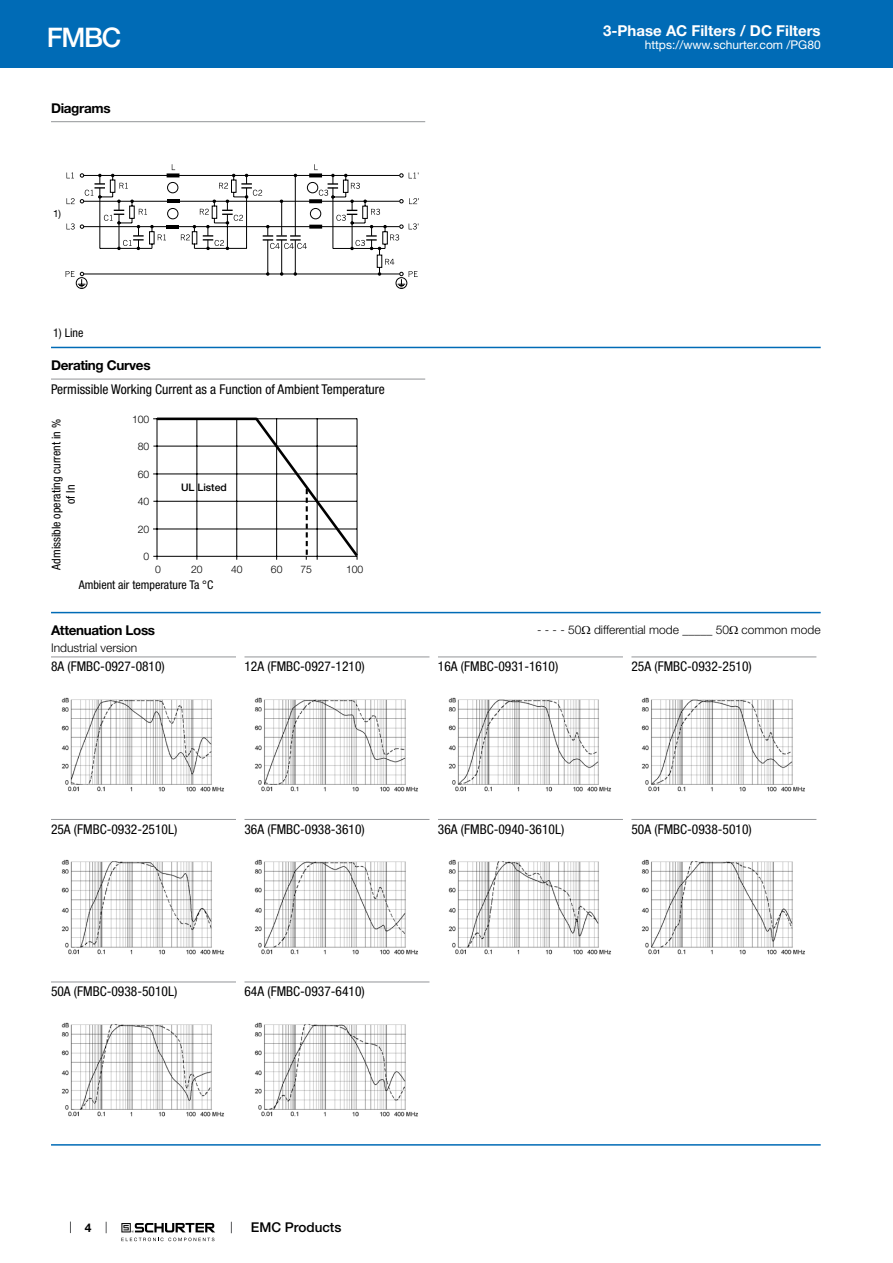
<style>
.page{position:relative;width:893px;height:1263px;background:#fff}
.page>*{position:absolute;margin:0;border:0;box-sizing:border-box;transform-origin:0 0}
.t1{font:500 27px "Helvetica Neue LT";color:#fff}
.t2{font:700 15px "Helvetica Neue LT";color:#fff}
.t3{font:condensed 13.5px "Helvetica Neue LT";color:#000}
.t4{font:700 13.5px "Helvetica Neue LT";letter-spacing:-.025em;color:#000}
.t5{font:500 13.5px "Helvetica Neue LT";color:#000}
.t6{font:condensed 12px/14.4px "Helvetica Neue LT";color:#000;text-align:center}
.t7{font:300 12px "Helvetica Neue LT";color:#000}
.t8{font:12px "Helvetica Neue LT";color:#fff}
.t9{font:700 12px "Helvetica Neue LT";color:#000}
.t10{font:300 10.35px "Helvetica Neue LT";color:#000}
.t11{font:500 10.35px "Helvetica Neue LT";color:#000}
.t12{font:9.9px "Helvetica Neue LT";color:#000}
.s1{font-family:"Arial Unicode MS";font-weight:400}
</style>
<div class="page">
<svg style="left:70px;top:1221px;width:1px;height:12px"></svg>
<svg style="left:121px;top:1223px;width:94px;height:18px"></svg>
<div style="left:0;top:0;width:893px;height:68px;background:#006bb6"></div>
<hr style="left:51px;top:121px;width:374px;height:1px;background:#939598">
<svg style="left:66px;top:164px;width:353px;height:125px"></svg>
<hr style="left:51px;top:347px;width:770px;height:1px;background:#006bb6">
<hr style="left:51px;top:379px;width:374px;height:1px;background:#939598">
<hr style="left:153px;top:418px;width:204px;height:1px;background:#000">
<hr style="left:153px;top:446px;width:204px;height:1px;background:#000">
<hr style="left:153px;top:474px;width:204px;height:1px;background:#000">
<hr style="left:153px;top:501px;width:204px;height:1px;background:#000">
<hr style="left:153px;top:529px;width:204px;height:1px;background:#000">
<hr style="left:153px;top:556px;width:204px;height:1px;background:#000">
<hr style="left:157px;top:418px;width:1px;height:142px;background:#000">
<hr style="left:197px;top:418px;width:1px;height:142px;background:#000">
<hr style="left:236px;top:418px;width:1px;height:142px;background:#000">
<hr style="left:157px;top:418px;width:100px;height:2px;background:#000">
<svg style="left:253px;top:417px;width:105px;height:143px"></svg>
<hr style="left:51px;top:612px;width:770px;height:1px;background:#006bb6">
<hr style="left:51px;top:656px;width:185px;height:1px;background:#939598">
<img style="left:61px;top:697px;width:163px;height:95px">
<hr style="left:244px;top:656px;width:185px;height:1px;background:#939598">
<img style="left:254px;top:697px;width:164px;height:95px">
<hr style="left:438px;top:656px;width:185px;height:1px;background:#939598">
<img style="left:448px;top:697px;width:163px;height:95px">
<hr style="left:631px;top:656px;width:185px;height:1px;background:#939598">
<img style="left:641px;top:697px;width:164px;height:95px">
<hr style="left:51px;top:819px;width:185px;height:1px;background:#939598">
<img style="left:61px;top:859px;width:163px;height:96px">
<hr style="left:244px;top:819px;width:185px;height:1px;background:#939598">
<img style="left:254px;top:859px;width:164px;height:96px">
<hr style="left:438px;top:819px;width:185px;height:1px;background:#939598">
<img style="left:448px;top:859px;width:163px;height:96px">
<hr style="left:631px;top:819px;width:185px;height:1px;background:#939598">
<img style="left:641px;top:859px;width:164px;height:96px">
<hr style="left:51px;top:981px;width:185px;height:1px;background:#939598">
<img style="left:61px;top:1022px;width:163px;height:95px">
<hr style="left:244px;top:981px;width:185px;height:1px;background:#939598">
<img style="left:254px;top:1022px;width:164px;height:95px">
<hr style="left:51px;top:1144px;width:770px;height:1px;background:#006bb6">
<h1 class="t1" style="left:47px;top:21px;width:76px">FMBC</h1>
<p class="t4" style="left:51px;top:99px;width:61px">Diagrams</p>
<p class="t12" style="left:53px;top:207px;width:10px">1)</p>
<p class="t6" style="left:53px;top:325px;width:32px">1) Line</p>
<p class="t4" style="left:51px;top:357px;width:101px">Derating Curves</p>
<p class="t3" style="left:51px;top:381px;width:335px">Permissible Working Current as a Function of Ambient Temperature</p>
<p class="t6" style="left:49px;top:570px;width:152px;rotate:-90deg">Admissible operating current in % of In</p>
<p class="t10" style="left:132px;top:412px;width:19px">100</p>
<p class="t10" style="left:138px;top:440px;width:13px">80</p>
<p class="t10" style="left:138px;top:468px;width:13px">60</p>
<p class="t10" style="left:138px;top:495px;width:13px">40</p>
<p class="t10" style="left:138px;top:523px;width:13px">20</p>
<p class="t10" style="left:144px;top:550px;width:7px">0</p>
<p class="t11" style="left:181px;top:481px;width:47px">UL Listed</p>
<p class="t10" style="left:155px;top:563px;width:7px">0</p>
<p class="t10" style="left:191px;top:563px;width:13px">20</p>
<p class="t10" style="left:231px;top:563px;width:13px">40</p>
<p class="t10" style="left:271px;top:563px;width:13px">60</p>
<p class="t10" style="left:300px;top:563px;width:13px">75</p>
<p class="t10" style="left:346px;top:563px;width:19px">100</p>
<p class="t2" style="left:603px;top:21px;width:219px">3-Phase AC Filters / DC Filters</p>
<p class="t8" style="left:645px;top:38px;width:178px">https://www.schurter.com /PG80</p>
<p class="t6" style="left:79px;top:577px;width:136px">Ambient air temperature Ta °C</p>
<p class="t4" style="left:51px;top:622px;width:106px">Attenuation Loss</p>
<p class="t7" style="left:537px;top:622px;width:285px">- - - - 50<span class="s1">Ω</span> differential mode _____ 50<span class="s1">Ω</span> common mode</p>
<p class="t7" style="left:51px;top:640px;width:88px">Industrial version</p>
<p class="t3" style="left:51px;top:659px;width:115px">8A (FMBC-0927-0810)</p>
<p class="t3" style="left:244px;top:659px;width:122px">12A (FMBC-0927-1210)</p>
<p class="t3" style="left:438px;top:659px;width:122px">16A (FMBC-0931-1610)</p>
<p class="t3" style="left:631px;top:659px;width:122px">25A (FMBC-0932-2510)</p>
<p class="t3" style="left:51px;top:821px;width:128px">25A (FMBC-0932-2510L)</p>
<p class="t3" style="left:244px;top:821px;width:122px">36A (FMBC-0938-3610)</p>
<p class="t3" style="left:438px;top:821px;width:128px">36A (FMBC-0940-3610L)</p>
<p class="t3" style="left:631px;top:821px;width:122px">50A (FMBC-0938-5010)</p>
<p class="t3" style="left:51px;top:984px;width:128px">50A (FMBC-0938-5010L)</p>
<p class="t3" style="left:244px;top:984px;width:122px">64A (FMBC-0937-6410)</p>
<p class="t9" style="left:85px;top:1220px;width:8px">4</p>
<p class="t5" style="left:251px;top:1219px;width:92px">EMC Products</p>
</div>
